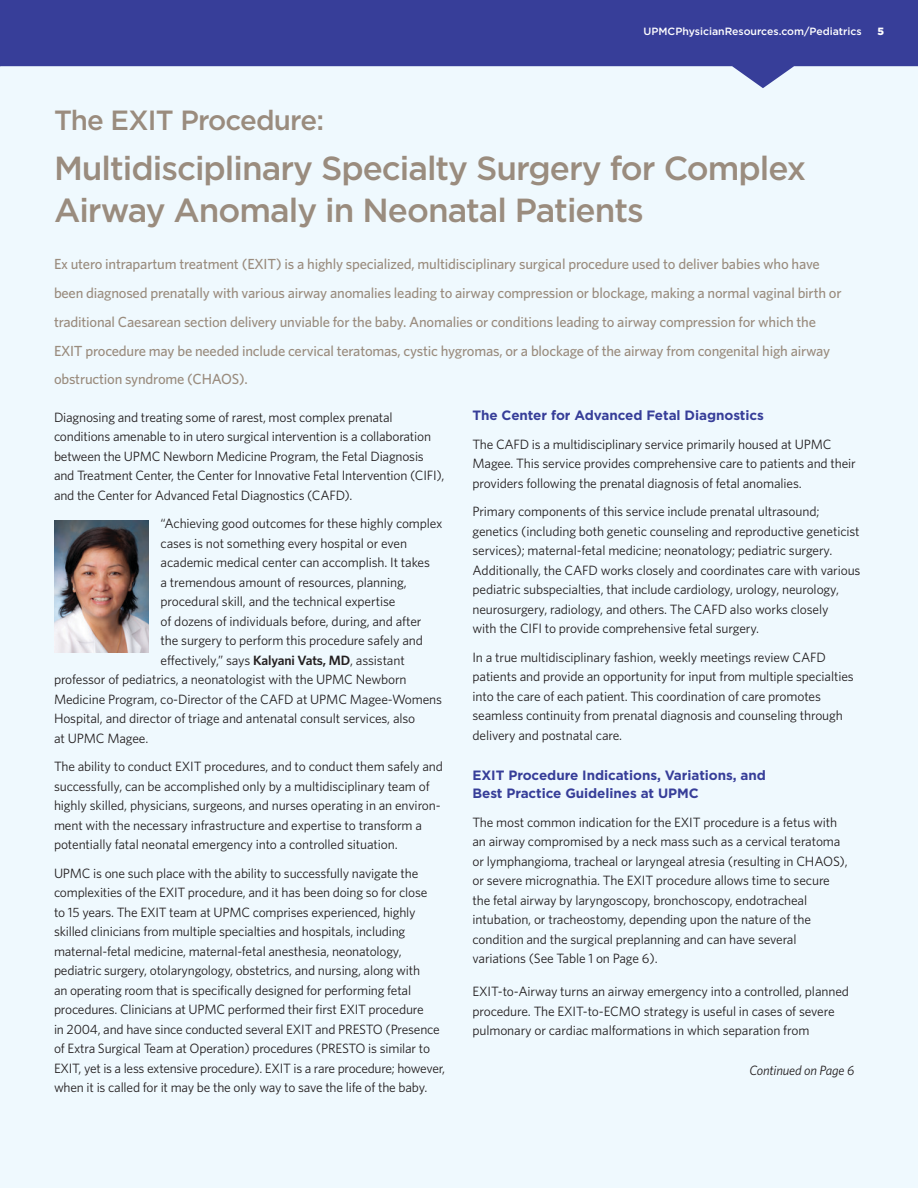
<style>
.page{position:relative;width:918px;height:1188px;background:#fff}
.page>*{position:absolute;margin:0;border:0;box-sizing:border-box;transform-origin:0 0}
.Body_Copy{font:500 33.3px/42.3px "Gotham";letter-spacing:-.03em;color:#9a8c7e}
.Body_Copy-2{font:500 27.75px "Gotham";letter-spacing:-.03em;color:#9a8c7e}
.Body_Copy-3{font:500 14.7px/28.8px "Whitney";letter-spacing:-.015em;color:#9a8c7e}
.Body_Copy-4{font:13.5px/19.5px "Whitney";letter-spacing:-.01em;color:#231f20}
.t1{font:700 13.5px/18px "Gotham";letter-spacing:-.005em;color:#373e99}
.Body_Copy-5{font:italic 13.5px "Whitney";letter-spacing:-.015em;color:#231f20}
.t2{font:500 10.5px "Gotham";color:#fff}
.t3{font:900 10.5px "Gotham";color:#fff}
.s1{font-weight:600}
</style>
<div class="page">
<div style="left:0;top:66px;width:918px;height:1122px;background:#eff9fe"></div>
<img style="left:54px;top:521px;width:95px;height:132px">
<svg style="left:0;top:0;width:918px;height:88px;fill:#373e99"></svg>
<p class="t2" style="left:644px;top:24px;width:220px">UPMCPhysicianResources.com/Pediatrics</p>
<p class="t3" style="left:878px;top:24px;width:8px">5</p>
<p class="Body_Copy-2" style="left:54px;top:102px;width:272px">The EXIT Procedure:</p>
<p class="Body_Copy" style="left:54px;top:146px;width:754px">Multidisciplinary Specialty Surgery for Complex<br>Airway Anomaly in Neonatal Patients</p>
<p class="Body_Copy-3" style="left:54px;top:249px;width:789px">Ex utero intrapartum treatment (EXIT) is a highly specialized, multidisciplinary surgical procedure used to deliver babies who have been diagnosed prenatally with various airway anomalies leading to airway compression or blockage, making a normal vaginal birth or traditional Caesarean section delivery unviable for the baby. Anomalies or conditions leading to airway compression for which the EXIT procedure may be needed include cervical teratomas, cystic hygromas, or a blockage of the airway from congenital high airway obstruction syndrome (CHAOS).</p>
<p class="Body_Copy-4" style="left:54px;top:407px;width:392px">Diagnosing and treating some of rarest, most complex prenatal conditions amenable to in utero surgical intervention is a collaboration between the UPMC Newborn Medicine Program, the Fetal Diagnosis and Treatment Center, the Center for Innovative Fetal Intervention (CIFI), and the Center for Advanced Fetal Diagnostics (CAFD).</p>
<p class="Body_Copy-4" style="left:161px;top:514px;width:284px">“Achieving good outcomes for these highly complex</p>
<p class="Body_Copy-4" style="left:161px;top:533px;width:248px">cases is not something every hospital or even</p>
<p class="Body_Copy-4" style="left:161px;top:553px;width:271px">academic medical center can accomplish. It takes</p>
<p class="Body_Copy-4" style="left:161px;top:572px;width:248px">a tremendous amount of resources, planning,</p>
<p class="Body_Copy-4" style="left:161px;top:592px;width:236px">procedural skill, and the technical expertise</p>
<p class="Body_Copy-4" style="left:161px;top:611px;width:263px">of dozens of individuals before, during, and after</p>
<p class="Body_Copy-4" style="left:161px;top:631px;width:264px">the surgery to perform this procedure safely and</p>
<p class="Body_Copy-4" style="left:161px;top:650px;width:246px">effectively,” says <span class="s1">Kalyani Vats, MD</span>, assistant</p>
<p class="Body_Copy-4" style="left:54px;top:670px;width:354px">professor of pediatrics, a neonatologist with the UPMC Newborn</p>
<p class="Body_Copy-4" style="left:54px;top:689px;width:390px">Medicine Program, co-Director of the CAFD at UPMC Magee-Womens</p>
<p class="Body_Copy-4" style="left:54px;top:709px;width:363px">Hospital, and director of triage and antenatal consult services, also</p>
<p class="Body_Copy-4" style="left:54px;top:728px;width:96px">at UPMC Magee.</p>
<p class="Body_Copy-4" style="left:54px;top:757px;width:390px">The ability to conduct EXIT procedures, and to conduct them safely and successfully, can be accomplished only by a multidisciplinary team of highly skilled, physicians, surgeons, and nurses operating in an environ&shy;ment with the necessary infrastructure and expertise to transform a potentially fatal neonatal emergency into a controlled situation.</p>
<p class="Body_Copy-4" style="left:54px;top:863px;width:393px">UPMC is one such place with the ability to successfully navigate the complexities of the EXIT procedure, and it has been doing so for close<br>to 15 years. The EXIT team at UPMC comprises experienced, highly skilled clinicians from multiple specialties and hospitals, including maternal-fetal medicine, maternal-fetal anesthesia, neonatology, pediatric surgery, otolaryngology, obstetrics, and nursing, along with<br>an operating room that is specifically designed for performing fetal procedures. Clinicians at UPMC performed their first EXIT procedure<br>in 2004, and have since conducted several EXIT and PRESTO (Presence of Extra Surgical Team at Operation) procedures (PRESTO is similar to EXIT, yet is a less extensive procedure). EXIT is a rare procedure; however, when it is called for it may be the only way to save the life of the baby.</p>
<p class="t1" style="left:472px;top:407px;width:293px">The Center for Advanced Fetal Diagnostics</p>
<p class="Body_Copy-4" style="left:472px;top:434px;width:385px">The CAFD is a multidisciplinary service primarily housed at UPMC<br>Magee. This service provides comprehensive care to patients and their providers following the prenatal diagnosis of fetal anomalies.</p>
<p class="Body_Copy-4" style="left:472px;top:502px;width:390px">Primary components of this service include prenatal ultrasound; genetics (including both genetic counseling and reproductive geneticist services); maternal-fetal medicine; neonatology; pediatric surgery.<br>Additionally, the CAFD works closely and coordinates care with various pediatric subspecialties, that include cardiology, urology, neurology, neurosurgery, radiology, and others. The CAFD also works closely<br>with the CIFI to provide comprehensive fetal surgery.</p>
<p class="Body_Copy-4" style="left:472px;top:647px;width:383px">In a true multidisciplinary fashion, weekly meetings review CAFD patients and provide an opportunity for input from multiple specialties into the care of each patient. This coordination of care promotes seamless continuity from prenatal diagnosis and counseling through delivery and postnatal care.</p>
<p class="t1" style="left:472px;top:767px;width:295px">EXIT Procedure Indications, Variations, and<br>Best Practice Guidelines at UPMC</p>
<p class="Body_Copy-4" style="left:472px;top:812px;width:377px">The most common indication for the EXIT procedure is a fetus with an airway compromised by a neck mass such as a cervical teratoma or lymphangioma, tracheal or laryngeal atresia (resulting in CHAOS), or severe micrognathia. The EXIT procedure allows time to secure the fetal airway by laryngoscopy, bronchoscopy, endotracheal intubation, or tracheostomy, depending upon the nature of the condition and the surgical preplanning and can have several variations (See Table 1 on Page 6).</p>
<p class="Body_Copy-4" style="left:472px;top:982px;width:378px">EXIT-to-Airway turns an airway emergency into a controlled, planned procedure. The EXIT-to-ECMO strategy is useful in cases of severe pulmonary or cardiac malformations in which separation from</p>
<p class="Body_Copy-5" style="left:750px;top:1062px;width:106px">Continued on Page 6</p>
</div>
